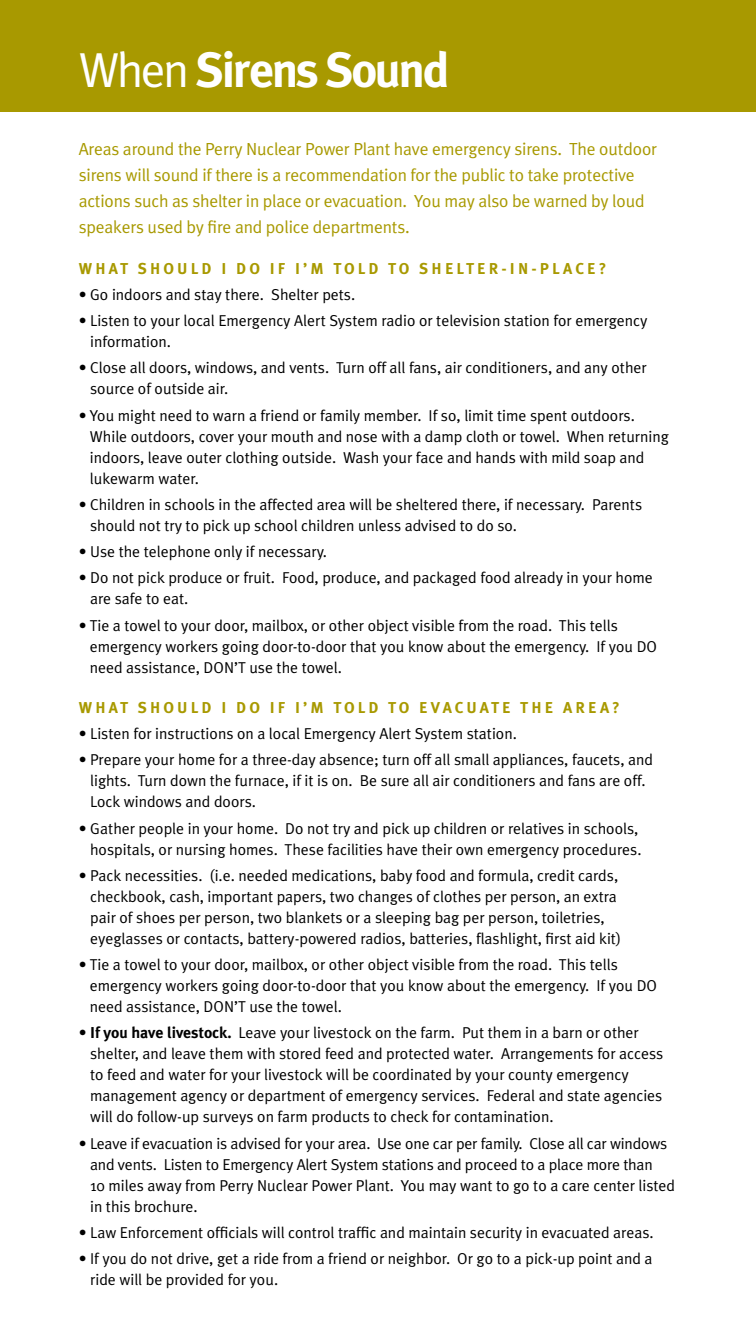
<style>
.page{position:relative;width:756px;height:1323px;background:#fff}
.page>*{position:absolute;margin:0;border:0;box-sizing:border-box;transform-origin:0 0}
.t1{font:700 49.18px "Meta Plus";letter-spacing:-.05em;color:#fff}
.t2{font:17.5px/26.2px "Meta Plus Normal";letter-spacing:-.01em;color:#a89900}
.t3{font:15.75px/21px "Meta Plus Normal";color:#000}
.t4{font:700 15.75px "Meta Plus";letter-spacing:.2em;color:#a89900}
.s1{font-family:"Meta Plus Normal";font-weight:400}
.s2{font-family:"Meta Plus";font-weight:700}
</style>
<div class="page">
<div style="left:0;top:0;width:756px;height:111px;background:#a89900"></div>
<h1 class="t1" style="left:79px;top:42px;width:373px"><span class="s1">When</span> Sirens Sound</h1>
<p class="t2" style="left:79px;top:135px;width:580px">Areas around the Perry Nuclear Power Plant have emergency sirens. The outdoor sirens will sound if there is a recommendation for the public to take protective actions such as shelter in place or evacuation. You may also be warned by loud speakers used by fire and police departments.</p>
<p class="t4" style="left:79px;top:259px;width:529px">WHAT SHOULD I DO IF I’M TOLD TO SHELTER-IN-PLACE?</p>
<p class="t3" style="left:79px;top:284px;width:278px">• Go indoors and stay there. Shelter pets.</p>
<p class="t3" style="left:90px;top:310px;width:559px;text-indent:-11px">• Listen to your local Emergency Alert System radio or television station for emergency information.</p>
<p class="t3" style="left:90px;top:357px;width:558px;text-indent:-11px">• Close all doors, windows, and vents. Turn off all fans, air conditioners, and any other source of outside air.</p>
<p class="t3" style="left:90px;top:404px;width:581px;text-indent:-11px">• You might need to warn a friend or family member. If so, limit time spent outdoors.<br>While outdoors, cover your mouth and nose with a damp cloth or towel. When returning indoors, leave outer clothing outside. Wash your face and hands with mild soap and lukewarm water.</p>
<p class="t3" style="left:90px;top:494px;width:553px;text-indent:-11px">• Children in schools in the affected area will be sheltered there, if necessary. Parents should not try to pick up school children unless advised to do so.</p>
<p class="t3" style="left:79px;top:541px;width:250px">• Use the telephone only if necessary.</p>
<p class="t3" style="left:90px;top:567px;width:564px;text-indent:-11px">• Do not pick produce or fruit. Food, produce, and packaged food already in your home are safe to eat.</p>
<p class="t3" style="left:90px;top:614px;width:569px;text-indent:-11px">• Tie a towel to your door, mailbox, or other object visible from the road. This tells emergency workers going door-to-door that you know about the emergency. If you DO need assistance, DON’T use the towel.</p>
<p class="t4" style="left:79px;top:698px;width:543px">WHAT SHOULD I DO IF I’M TOLD TO EVACUATE THE AREA?</p>
<p class="t3" style="left:79px;top:723px;width:440px">• Listen for instructions on a local Emergency Alert System station.</p>
<p class="t3" style="left:90px;top:749px;width:564px;text-indent:-11px">• Prepare your home for a three-day absence; turn off all small appliances, faucets, and lights. Turn down the furnace, if it is on. Be sure all air conditioners and fans are off.<br>Lock windows and doors.</p>
<p class="t3" style="left:79px;top:817px;width:564px;text-align:right">• Gather people in your home. Do not try and pick up children or relatives in schools, hospitals, or nursing homes. These facilities have their own emergency procedures.</p>
<p class="t3" style="left:90px;top:865px;width:532px;text-indent:-11px">• Pack necessities. (i.e. needed medications, baby food and formula, credit cards, checkbook, cash, important papers, two changes of clothes per person, an extra pair of shoes per person, two blankets or a sleeping bag per person, toiletries, eyeglasses or contacts, battery-powered radios, batteries, flashlight, first aid kit)</p>
<p class="t3" style="left:90px;top:954px;width:569px;text-indent:-11px">• Tie a towel to your door, mailbox, or other object visible from the road. This tells emergency workers going door-to-door that you know about the emergency. If you DO need assistance, DON’T use the towel.</p>
<p class="t3" style="left:90px;top:1022px;width:575px;text-indent:-11px">• <span class="s2">If you have livestock.</span> Leave your livestock on the farm. Put them in a barn or other shelter, and leave them with stored feed and protected water. Arrangements for access to feed and water for your livestock will be coordinated by your county emergency management agency or department of emergency services. Federal and state agencies will do follow-up surveys on farm products to check for contamination.</p>
<p class="t3" style="left:90px;top:1132px;width:587px;text-indent:-11px">• Leave if evacuation is advised for your area. Use one car per family. Close all car windows and vents. Listen to Emergency Alert System stations and proceed to a place more than<br>10 miles away from Perry Nuclear Power Plant. You may want to go to a care center listed in this brochure.</p>
<p class="t3" style="left:79px;top:1222px;width:576px">• Law Enforcement officials will control traffic and maintain security in evacuated areas.</p>
<p class="t3" style="left:90px;top:1248px;width:564px;text-indent:-11px">• If you do not drive, get a ride from a friend or neighbor. Or go to a pick-up point and a ride will be provided for you.</p>
</div>
